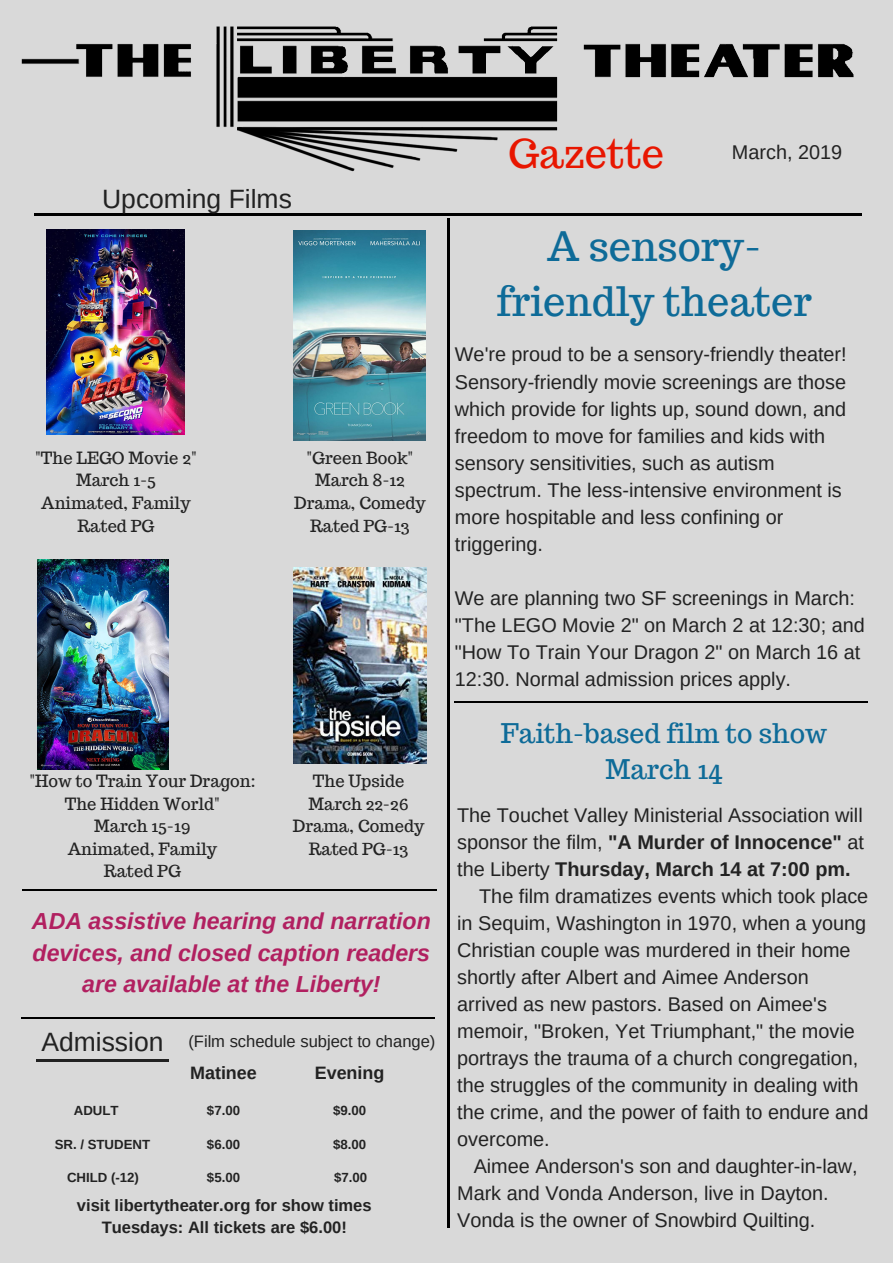
<style>
.page{position:relative;width:893px;height:1263px;background:#d9d9d9}
.page>*{position:absolute;margin:0;border:0;box-sizing:border-box;transform-origin:0 0}
.t1{font:39.75px/55.2px "Trocchi";color:#0e6b98;text-align:center}
.t2{font:39.75px "Trocchi";color:#e81600}
.t3{font:26.55px/36px "Trocchi";color:#0e6b98;text-align:center}
.t4{font:26.55px "Arimo";color:#222}
.t5{font:italic 700 23.25px/31.5px "Arimo";color:#b12060;text-align:center}
.t6{font:19.8px/27px "Arimo";color:#222}
.t7{font:700 19.8px "Arimo";color:#222}
.t8{font:700 18px "Arimo";color:#222}
.t9{font:16.5px/22.5px "Trocchi";color:#222;text-align:center}
.t10{font:700 16.5px/22.5px "Arimo";color:#222;text-align:center}
.t11{font:16.5px "Arimo";color:#222}
.t12{font:700 13.2px "Arimo";color:#222}
.s1{font-weight:400}
</style>
<div class="page">
<img style="left:21px;top:26px;width:833px;height:145px">
<hr style="left:34px;top:213px;width:16px;height:3px;background:#000">
<hr style="left:846px;top:213px;width:16px;height:3px;background:#000">
<hr style="left:50px;top:213px;width:111px;height:3px;background:#000">
<hr style="left:160px;top:213px;width:111px;height:3px;background:#000">
<hr style="left:271px;top:213px;width:110px;height:3px;background:#000">
<hr style="left:381px;top:213px;width:111px;height:3px;background:#000">
<hr style="left:492px;top:213px;width:110px;height:3px;background:#000">
<hr style="left:602px;top:213px;width:111px;height:3px;background:#000">
<hr style="left:712px;top:213px;width:111px;height:3px;background:#000">
<hr style="left:823px;top:213px;width:23px;height:3px;background:#000">
<svg style="left:447px;top:218px;width:2px;height:16px"></svg>
<svg style="left:447px;top:1212px;width:2px;height:15px"></svg>
<hr style="left:447px;top:234px;width:2px;height:111px;background:#000">
<hr style="left:447px;top:344px;width:2px;height:111px;background:#000">
<hr style="left:447px;top:455px;width:2px;height:111px;background:#000">
<hr style="left:447px;top:565px;width:2px;height:111px;background:#000">
<hr style="left:447px;top:676px;width:2px;height:110px;background:#000">
<hr style="left:447px;top:786px;width:2px;height:111px;background:#000">
<hr style="left:447px;top:896px;width:2px;height:111px;background:#000">
<hr style="left:447px;top:1007px;width:2px;height:111px;background:#000">
<hr style="left:447px;top:1117px;width:2px;height:95px;background:#000">
<svg style="left:21px;top:1017px;width:9px;height:2px"></svg>
<svg style="left:426px;top:1017px;width:9px;height:2px"></svg>
<hr style="left:30px;top:1017px;width:67px;height:2px;background:#000">
<hr style="left:97px;top:1017px;width:67px;height:2px;background:#000">
<hr style="left:164px;top:1017px;width:68px;height:2px;background:#000">
<hr style="left:231px;top:1017px;width:68px;height:2px;background:#000">
<hr style="left:298px;top:1017px;width:68px;height:2px;background:#000">
<hr style="left:366px;top:1017px;width:60px;height:2px;background:#000">
<svg style="left:37px;top:1059px;width:13px;height:2px"></svg>
<hr style="left:50px;top:1059px;width:97px;height:2px;background:#222">
<svg style="left:147px;top:1059px;width:21px;height:2px"></svg>
<hr style="left:461px;top:702px;width:50px;height:1px;background:#000">
<hr style="left:511px;top:702px;width:50px;height:1px;background:#000">
<hr style="left:561px;top:702px;width:49px;height:1px;background:#000">
<hr style="left:610px;top:702px;width:50px;height:1px;background:#000">
<hr style="left:660px;top:702px;width:50px;height:1px;background:#000">
<hr style="left:710px;top:702px;width:49px;height:1px;background:#000">
<hr style="left:759px;top:702px;width:50px;height:1px;background:#000">
<hr style="left:809px;top:702px;width:50px;height:1px;background:#000">
<img style="left:46px;top:230px;width:139px;height:205px">
<img style="left:294px;top:231px;width:132px;height:209px">
<img style="left:37px;top:560px;width:132px;height:209px">
<img style="left:294px;top:567px;width:133px;height:196px">
<svg style="left:22px;top:889px;width:9px;height:2px"></svg>
<svg style="left:427px;top:889px;width:9px;height:2px"></svg>
<hr style="left:31px;top:889px;width:68px;height:2px;background:#000">
<hr style="left:98px;top:889px;width:68px;height:2px;background:#000">
<hr style="left:165px;top:889px;width:68px;height:2px;background:#000">
<hr style="left:233px;top:889px;width:67px;height:2px;background:#000">
<hr style="left:300px;top:889px;width:67px;height:2px;background:#000">
<hr style="left:367px;top:889px;width:60px;height:2px;background:#000">
<h2 class="t4" style="left:102px;top:184px;width:191px">Upcoming Films</h2>
<p class="t9" style="left:35px;top:447px;width:163px">"The LEGO Movie 2"<br>March 1-5<br>Animated, Family<br>Rated PG</p>
<p class="t9" style="left:294px;top:447px;width:133px">"Green Book"<br>March 8-12<br>Drama, Comedy<br>Rated PG-13</p>
<p class="t9" style="left:29px;top:770px;width:228px">"How to Train Your Dragon:<br>The Hidden World"<br>March 15-19<br>Animated, Family<br>Rated PG</p>
<p class="t9" style="left:293px;top:770px;width:133px">The Upside<br>March 22-26<br>Drama, Comedy<br>Rated PG-13</p>
<p class="t5" style="left:32px;top:905px;width:400px">ADA assistive hearing and narration devices, and closed caption readers are available at the Liberty!</p>
<h2 class="t4" style="left:41px;top:1026px;width:124px">Admission</h2>
<p class="t11" style="left:188px;top:1032px;width:248px">(Film schedule subject to change)</p>
<p class="t8" style="left:190px;top:1062px;width:68px">Matinee</p>
<p class="t8" style="left:315px;top:1062px;width:71px">Evening</p>
<p class="t12" style="left:207px;top:1103px;width:35px">$7.00</p>
<p class="t12" style="left:333px;top:1103px;width:35px">$9.00</p>
<p class="t12" style="left:207px;top:1137px;width:35px">$6.00</p>
<p class="t12" style="left:333px;top:1137px;width:35px">$8.00</p>
<p class="t12" style="left:207px;top:1170px;width:35px">$5.00</p>
<p class="t12" style="left:334px;top:1170px;width:35px">$7.00</p>
<p class="t10" style="left:77px;top:1193px;width:296px">visit libertytheater.org for show times<br>Tuesdays: All tickets are $6.00!</p>
<p class="t12" style="left:74px;top:1103px;width:46px">ADULT</p>
<p class="t12" style="left:55px;top:1137px;width:97px">SR. / STUDENT</p>
<p class="t12" style="left:67px;top:1170px;width:73px">CHILD (-12)</p>
<h1 class="t2" style="left:508px;top:127px;width:157px">Gazette</h1>
<p class="t6" style="left:732px;top:138px;width:112px">March, 2019</p>
<h1 class="t1" style="left:496px;top:219px;width:317px">A sensory&shy;friendly theater</h1>
<p class="t6" style="left:455px;top:341px;width:393px">We're proud to be a sensory-friendly theater!<br>Sensory-friendly movie screenings are those which provide for lights up, sound down, and freedom to move for families and kids with sensory sensitivities, such as autism spectrum. The less-intensive environment is more hospitable and less confining or triggering.</p>
<p class="t6" style="left:455px;top:584px;width:411px">We are planning two SF screenings in March: "The LEGO Movie 2" on March 2 at 12:30; and "How To Train Your Dragon 2" on March 16 at 12:30. Normal admission prices apply.</p>
<h2 class="t3" style="left:501px;top:715px;width:328px">Faith-based film to show<br>March 14</h2>
<p class="t6" style="left:457px;top:802px;width:407px">The Touchet Valley Ministerial Association will</p>
<p class="t7" style="left:457px;top:831px;width:408px"><span class="s1">sponsor the film,</span> "A Murder of Innocence" <span class="s1">at</span></p>
<p class="t7" style="left:457px;top:858px;width:395px"><span class="s1">the Liberty</span> Thursday, March 14 at 7:00 pm.</p>
<p class="t6" style="left:479px;top:883px;width:391px">The film dramatizes events which took place</p>
<p class="t6" style="left:457px;top:910px;width:411px">in Sequim, Washington in 1970, when a young</p>
<p class="t6" style="left:457px;top:937px;width:395px">Christian couple was murdered in their home</p>
<p class="t6" style="left:457px;top:964px;width:353px">shortly after Albert and Aimee Anderson</p>
<p class="t6" style="left:457px;top:991px;width:371px">arrived as new pastors. Based on Aimee's</p>
<p class="t6" style="left:457px;top:1018px;width:399px">memoir, "Broken, Yet Triumphant," the movie</p>
<p class="t6" style="left:457px;top:1045px;width:403px">portrays the trauma of a church congregation,</p>
<p class="t6" style="left:457px;top:1072px;width:403px">the struggles of the community in dealing with</p>
<p class="t6" style="left:457px;top:1099px;width:413px">the crime, and the power of faith to endure and</p>
<p class="t6" style="left:457px;top:1126px;width:94px">overcome.</p>
<p class="t6" style="left:474px;top:1153px;width:386px">Aimee Anderson's son and daughter-in-law,</p>
<p class="t6" style="left:457px;top:1180px;width:373px">Mark and Vonda Anderson, live in Dayton.</p>
<p class="t6" style="left:457px;top:1207px;width:360px">Vonda is the owner of Snowbird Quilting.</p>
</div>
